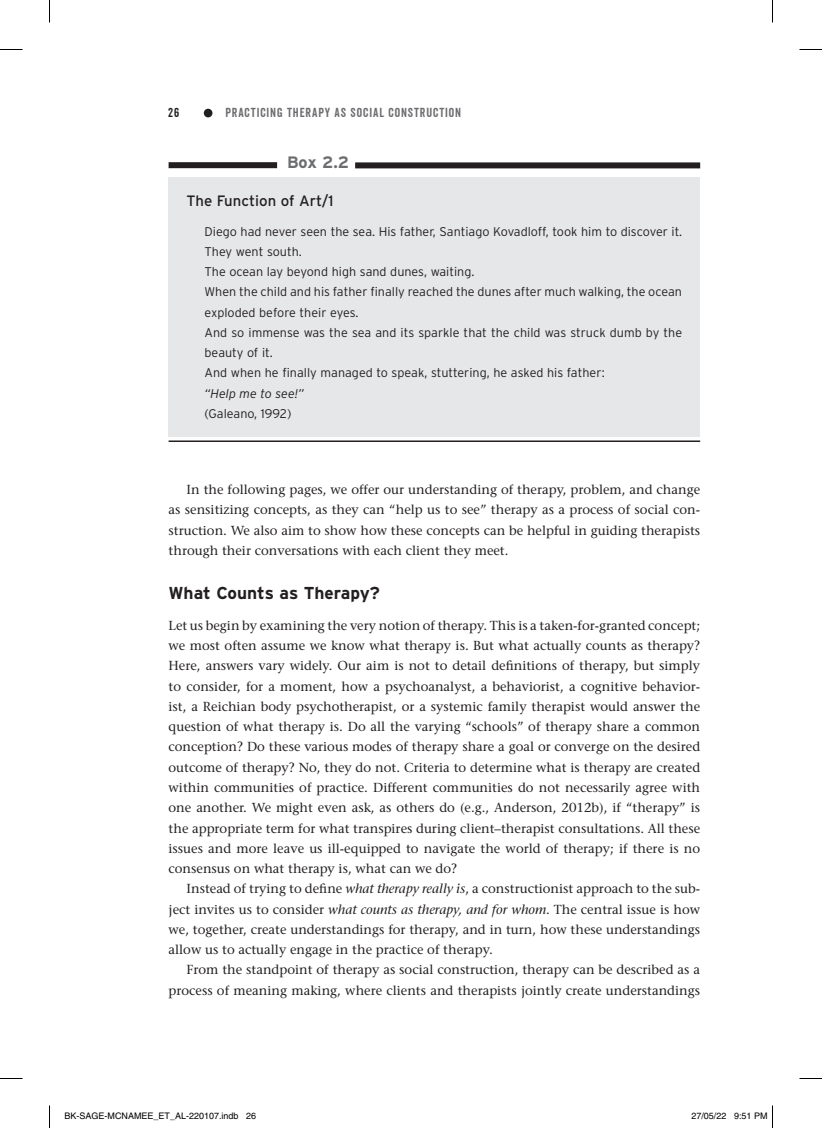
<style>
.page{position:relative;width:822px;height:1128px;background:#fff}
.page>*{position:absolute;margin:0;border:0;box-sizing:border-box;transform-origin:0 0}
.t1{font:700 17.25px "Interstate";color:#231f20}
.t2{font:700 16.5px "Interstate";color:#6c6d70}
.t3{font:15px "Interstate";color:#231f20}
.t4{font:500 13.05px/20.2px "Stone Serif Std";color:#231f20;text-align:justify}
.t5{font:12.75px "Veneer Clean";letter-spacing:.07em;color:#6c6d70}
.t6{font:12.75px "Veneer Clean";color:#231f20}
.t7{font:300 12.6px/20.2px "Interstate";color:#231f20}
.t8{font:italic 300 12.6px "Interstate";color:#231f20}
.t9{font:9px "Helvetica";color:#000}
.s1{font-style:italic}
</style>
<div class="page">
<div style="left:204px;top:109px;width:8px;height:8px;background:#231f20;border-radius:50%"></div>
<div style="left:169px;top:162px;width:108px;height:6px;background:#231f20"></div>
<div style="left:355px;top:162px;width:345px;height:6px;background:#231f20"></div>
<div style="left:169px;top:177px;width:531px;height:259px;background:#e6e7e9"></div>
<hr style="left:169px;top:440px;width:531px;height:2px;background:#231f20">
<svg style="left:0;top:49px;width:22px;height:1px"></svg>
<svg style="left:799px;top:49px;width:23px;height:1px"></svg>
<svg style="left:0;top:1078px;width:22px;height:1px"></svg>
<svg style="left:799px;top:1078px;width:23px;height:1px"></svg>
<svg style="left:49px;top:0;width:1px;height:22px"></svg>
<svg style="left:49px;top:1105px;width:1px;height:23px"></svg>
<svg style="left:772px;top:0;width:1px;height:22px"></svg>
<svg style="left:772px;top:1105px;width:1px;height:23px"></svg>
<p class="t6" style="left:168px;top:105px;width:13px">26</p>
<p class="t5" style="left:225px;top:105px;width:237px">PRACTICING THERAPY AS SOCIAL CONSTRUCTION</p>
<p class="t2" style="left:287px;top:153px;width:64px">Box 2.2</p>
<p class="t3" style="left:187px;top:192px;width:149px">The Function of Art/1</p>
<p class="t7" style="left:205px;top:221px;width:479px">Diego had never seen the sea. His father, Santiago Kovadloff, took him to discover it.<br>They went south.<br>The ocean lay beyond high sand dunes, waiting.<br>When the child and his father finally reached the dunes after much walking, the ocean exploded before their eyes.<br>And so immense was the sea and its sparkle that the child was struck dumb by the beauty of it.<br>And when he finally managed to speak, stuttering, he asked his father:</p>
<p class="t8" style="left:205px;top:386px;width:101px">“Help me to see!”</p>
<p class="t7" style="left:205px;top:403px;width:88px">(Galeano, 1992)</p>
<p class="t4" style="left:169px;top:480px;width:533px;text-indent:18px">In the following pages, we offer our understanding of therapy, problem, and change as sensitizing concepts, as they can “help us to see” therapy as a process of social con&shy;struction. We also aim to show how these concepts can be helpful in guiding therapists through their conversations with each client they meet.</p>
<h1 class="t1" style="left:169px;top:583px;width:213px">What Counts as Therapy?</h1>
<p class="t4" style="left:169px;top:615px;width:533px">Let us begin by examining the very notion of therapy. This is a taken-for-granted concept; we most often assume we know what therapy is. But what actually counts as therapy?<br>Here, answers vary widely. Our aim is not to detail definitions of therapy, but simply to consider, for a moment, how a psychoanalyst, a behaviorist, a cognitive behavior&shy;ist, a Reichian body psychotherapist, or a systemic family therapist would answer the question of what therapy is. Do all the varying “schools” of therapy share a common conception? Do these various modes of therapy share a goal or converge on the desired outcome of therapy? No, they do not. Criteria to determine what is therapy are created within communities of practice. Different communities do not necessarily agree with one another. We might even ask, as others do (e.g., Anderson, 2012b), if “therapy” is the appropriate term for what transpires during client–therapist consultations. All these issues and more leave us ill-equipped to navigate the world of therapy; if there is no consensus on what therapy is, what can we do?</p>
<p class="t4" style="left:169px;top:879px;width:533px;text-indent:18px">Instead of trying to define <span class="s1">what therapy really is</span>, a constructionist approach to the sub&shy;ject invites us to consider <span class="s1">what counts as therapy, and for whom</span>. The central issue is how we, together, create understandings for therapy, and in turn, how these understandings allow us to actually engage in the practice of therapy.</p>
<p class="t4" style="left:169px;top:960px;width:533px;text-align:right">From the standpoint of therapy as social construction, therapy can be described as a process of meaning making, where clients and therapists jointly create understandings</p>
<p class="t9" style="left:64px;top:1111px;width:193px">BK-SAGE-MCNAMEE_ET_AL-220107.indb 26</p>
<p class="t9" style="left:691px;top:1111px;width:78px">27/05/22 9:51 PM</p>
</div>
